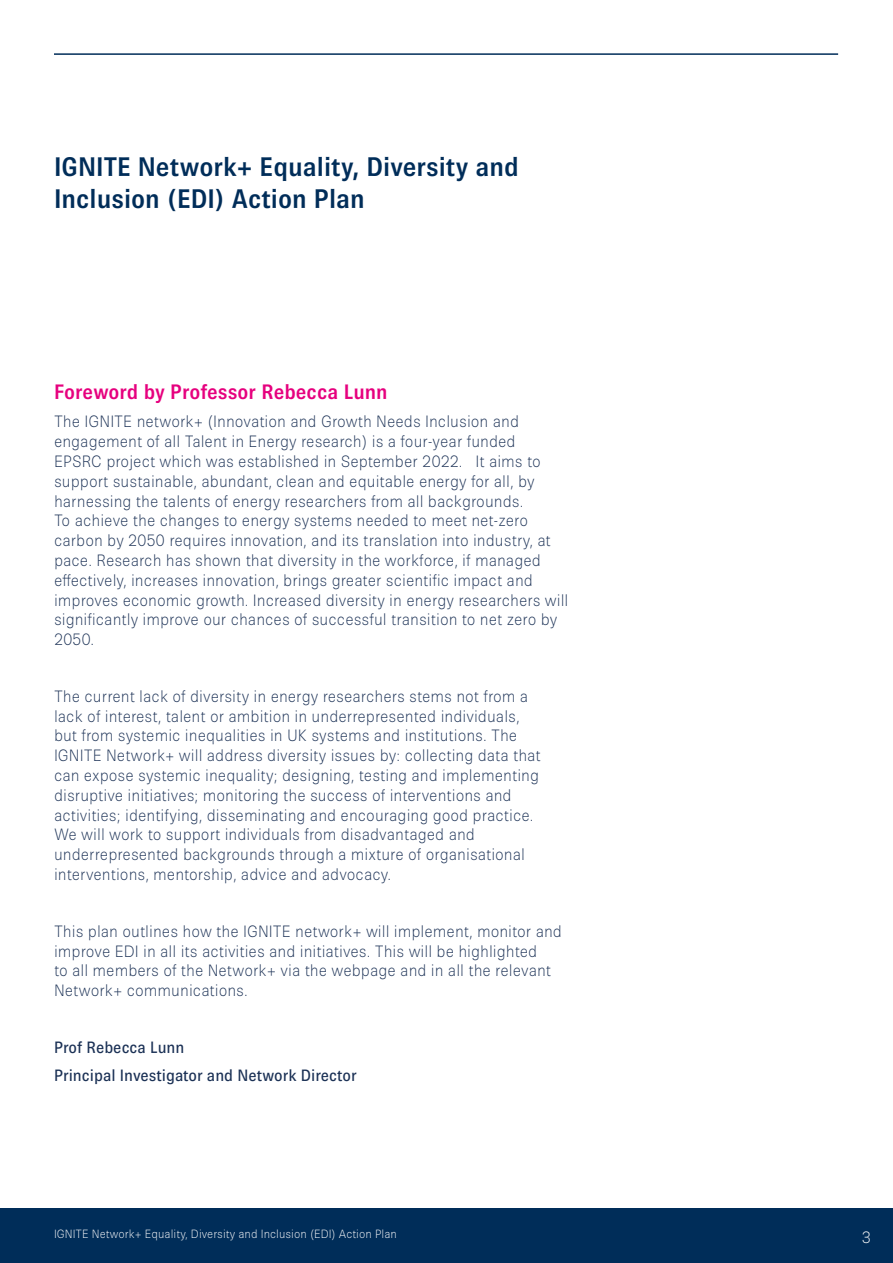
<style>
.page{position:relative;width:893px;height:1263px;background:#fff}
.page>*{position:absolute;margin:0;border:0;box-sizing:border-box;transform-origin:0 0}
.t1{font:600 27px/32.4px "Brown Pro";color:#002d59}
.t2{font:600 21px "Brown Pro";color:#e6007e}
.t3{font:100 16.5px/19.8px "Brown Pro";color:#1b3155}
.t4{font:500 16.5px "Brown Pro";color:#1b3155}
.t5{font:100 16.5px "Brown Pro";color:#fff}
.t6{font:100 12px "Brown Pro";color:#fff}
</style>
<div class="page">
<div style="left:0;top:1208px;width:893px;height:55px;background:#002d59"></div>
<hr style="left:54px;top:53px;width:784px;height:2px;background:#002d59">
<p class="t1" style="left:54px;top:150px;width:466px">IGNITE Network+ Equality, Diversity and<br>Inclusion (EDI) Action Plan</p>
<p class="t2" style="left:54px;top:380px;width:335px">Foreword by Professor Rebecca Lunn</p>
<p class="t3" style="left:54px;top:412px;width:516px">The IGNITE network+ (Innovation and Growth Needs Inclusion and engagement of all Talent in Energy research) is a four-year funded<br>EPSRC project which was established in September 2022. It aims to support sustainable, abundant, clean and equitable energy for all, by harnessing the talents of energy researchers from all backgrounds.<br>To achieve the changes to energy systems needed to meet net-zero carbon by 2050 requires innovation, and its translation into industry, at pace. Research has shown that diversity in the workforce, if managed effectively, increases innovation, brings greater scientific impact and improves economic growth. Increased diversity in energy researchers will significantly improve our chances of successful transition to net zero by 2050.</p>
<p class="t3" style="left:54px;top:686px;width:488px">The current lack of diversity in energy researchers stems not from a lack of interest, talent or ambition in underrepresented individuals, but from systemic inequalities in UK systems and institutions. The IGNITE Network+ will address diversity issues by: collecting data that can expose systemic inequality; designing, testing and implementing disruptive initiatives; monitoring the success of interventions and activities; identifying, disseminating and encouraging good practice.<br>We will work to support individuals from disadvantaged and underrepresented backgrounds through a mixture of organisational interventions, mentorship, advice and advocacy.</p>
<p class="t3" style="left:54px;top:921px;width:510px">This plan outlines how the IGNITE network+ will implement, monitor and improve EDI in all its activities and initiatives. This will be highlighted<br>to all members of the Network+ via the webpage and in all the relevant Network+ communications.</p>
<p class="t4" style="left:54px;top:1038px;width:132px">Prof Rebecca Lunn</p>
<p class="t4" style="left:54px;top:1066px;width:304px">Principal Investigator and Network Director</p>
<p class="t6" style="left:54px;top:1227px;width:344px">IGNITE Network+ Equality, Diversity and Inclusion (EDI) Action Plan</p>
<p class="t5" style="left:862px;top:1228px;width:11px">3</p>
</div>
